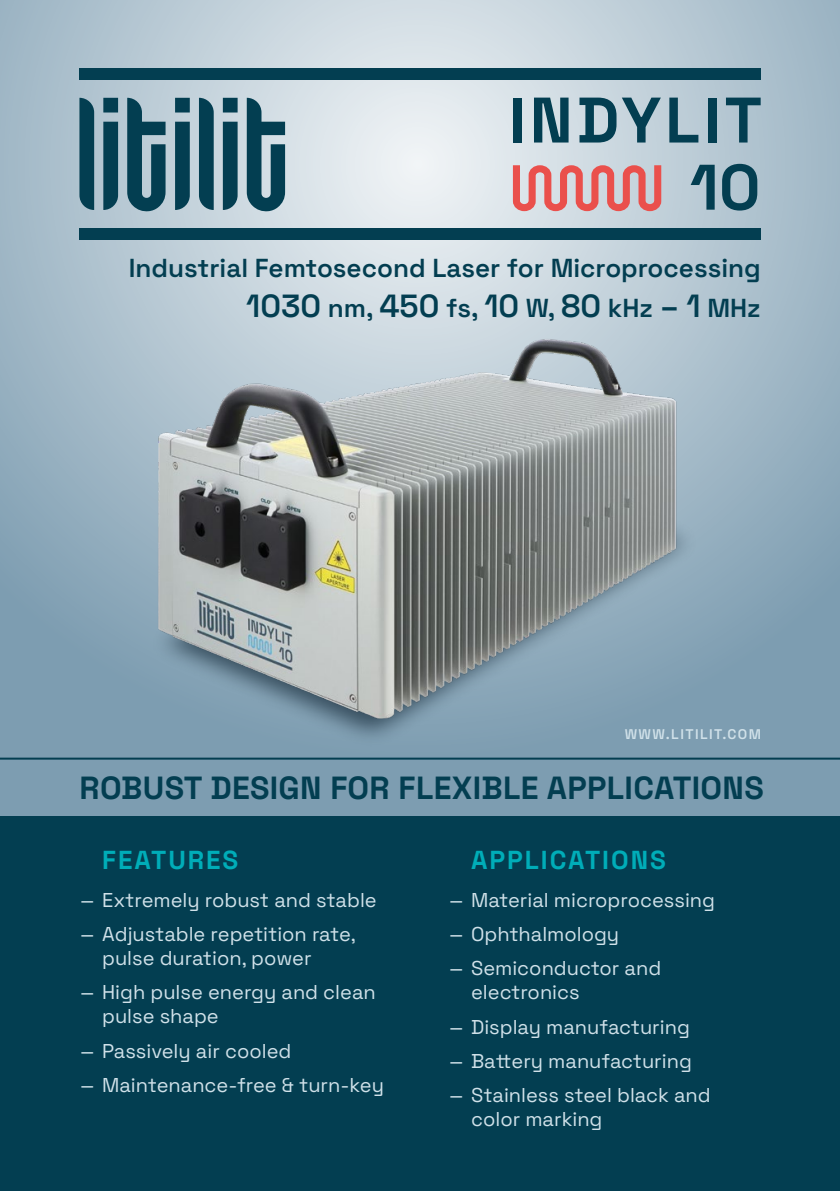
<style>
.page{position:relative;width:840px;height:1191px;background:#fff}
.page>*{position:absolute;margin:0;border:0;box-sizing:border-box;transform-origin:0 0}
.t1{font:700 64.2px "Space Grotesk";letter-spacing:.06em;color:#033e51}
.t2{font:700 32px "Space Grotesk";letter-spacing:.01em;color:#033e51}
.t3{font:600 26px/40px "Space Grotesk";color:#033e51;text-align:right}
.t4{font:700 26px "Space Grotesk";letter-spacing:.075em;color:#00adb8}
.t5{font:20px/24px "Space Grotesk";color:#d0e1e9;scale:1.3 1}
.t6{font:600 14px "Space Grotesk";letter-spacing:.1em;color:#d0e1e9}
.s1{font-size:32px}
</style>
<div class="page">
<div style="left:0;top:0;width:839px;height:1191px;background:#7d9db1"></div>
<svg style="left:0;top:0;width:839px;height:577px;background:#bcccd6"></svg>
<div style="left:0;top:816px;width:839px;height:375px;background:#033e51"></div>
<svg style="left:509px;top:158px;width:155px;height:57px;background:#daa5a8"></svg>
<img style="left:67px;top:337px;width:714px;height:423px">
<svg style="left:79px;top:98px;width:206px;height:114px;background:#567d8c"></svg>
<div style="left:79px;top:68px;width:681px;height:12px;background:#033e51"></div>
<div style="left:79px;top:228px;width:681px;height:12px;background:#033e51"></div>
<hr style="left:0;top:757px;width:839px;height:2px;background:#033e51">
<img style="left:96px;top:333px;width:626px;height:392px">
<h1 class="t1" style="left:508px;top:73px;width:254px">INDYLIT</h1>
<h1 class="t1" style="left:689px;top:140px;width:72px">10</h1>
<h3 class="t3" style="left:129px;top:247px;width:633px">Industrial Femtosecond Laser for Microprocessing<br><span class="s1">1030</span> nm, <span class="s1">450</span> fs, <span class="s1">10</span> W, <span class="s1">80</span> kHz <span class="s1">– 1</span> MHz</h3>
<p class="t6" style="left:624px;top:724px;width:138px">WWW.LITILIT.COM</p>
<h2 class="t2" style="left:79px;top:764px;width:685px">ROBUST DESIGN FOR FLEXIBLE APPLICATIONS</h2>
<h3 class="t4" style="left:102px;top:840px;width:138px">FEATURES</h3>
<p class="t5" style="left:79px;top:886px;width:230px">– Extremely robust and stable</p>
<p class="t5" style="left:102px;top:921px;width:196px;text-indent:-23px">– Adjustable repetition rate, pulse duration, power</p>
<p class="t5" style="left:102px;top:979px;width:212px;text-indent:-23px">– High pulse energy and clean pulse shape</p>
<p class="t5" style="left:79px;top:1037px;width:164px">– Passively air cooled</p>
<p class="t5" style="left:79px;top:1071px;width:235px">– Maintenance-free &amp; turn-key</p>
<h3 class="t4" style="left:471px;top:840px;width:196px">APPLICATIONS</h3>
<p class="t5" style="left:448px;top:886px;width:206px">– Material microprocessing</p>
<p class="t5" style="left:448px;top:921px;width:133px">– Ophthalmology</p>
<p class="t5" style="left:471px;top:955px;width:148px;text-indent:-23px">– Semiconductor and electronics</p>
<p class="t5" style="left:448px;top:1013px;width:187px">– Display manufacturing</p>
<p class="t5" style="left:448px;top:1047px;width:189px">– Battery manufacturing</p>
<p class="t5" style="left:471px;top:1081px;width:186px;text-indent:-23px">– Stainless steel black and color marking</p>
</div>
